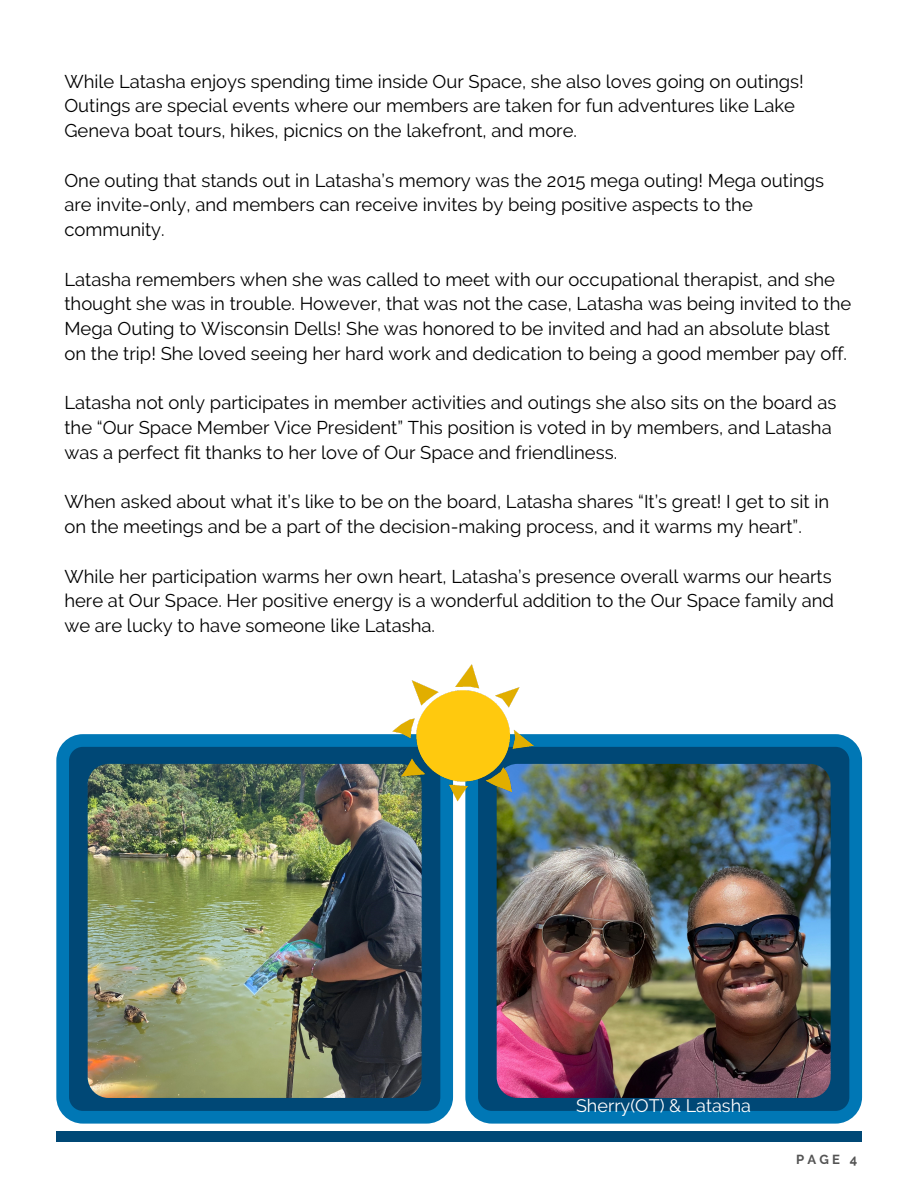
<style>
.page{position:relative;width:918px;height:1188px;background:#fff}
.page>*{position:absolute;margin:0;border:0;box-sizing:border-box;transform-origin:0 0}
.t1{font:18.45px/24.8px "Raleway";color:#000}
.t2{font:18px "Raleway";color:#fff}
.t3{font:700 13.05px "Raleway";color:#545454}
</style>
<div class="page">
<div style="left:56px;top:1132px;width:806px;height:10px;background:#004876"></div>
<svg style="left:465px;top:734px;width:397px;height:390px;fill:#004b76"></svg>
<img style="left:497px;top:764px;width:334px;height:334px;border-radius:21px">
<svg style="left:56px;top:734px;width:397px;height:390px;fill:#004a76"></svg>
<img style="left:88px;top:764px;width:334px;height:334px;border-radius:21px">
<img style="left:381px;top:664px;width:156px;height:145px">
<p class="t1" style="left:64px;top:69px;width:741px">While Latasha enjoys spending time inside Our Space, she also loves going on outings!<br>Outings are special events where our members are taken for fun adventures like Lake<br>Geneva boat tours, hikes, picnics on the lakefront, and more.</p>
<p class="t1" style="left:64px;top:168px;width:761px">One outing that stands out in Latasha’s memory was the 2015 mega outing! Mega outings are invite-only, and members can receive invites by being positive aspects to the community.</p>
<p class="t1" style="left:64px;top:267px;width:788px">Latasha remembers when she was called to meet with our occupational therapist, and she thought she was in trouble. However, that was not the case, Latasha was being invited to the Mega Outing to Wisconsin Dells! She was honored to be invited and had an absolute blast on the trip! She loved seeing her hard work and dedication to being a good member pay off.</p>
<p class="t1" style="left:64px;top:391px;width:774px">Latasha not only participates in member activities and outings she also sits on the board as the “Our Space Member Vice President” This position is voted in by members, and Latasha was a perfect fit thanks to her love of Our Space and friendliness.</p>
<p class="t1" style="left:64px;top:490px;width:766px">When asked about what it’s like to be on the board, Latasha shares “It’s great! I get to sit in on the meetings and be a part of the decision-making process, and it warms my heart”.</p>
<p class="t1" style="left:64px;top:564px;width:771px">While her participation warms her own heart, Latasha’s presence overall warms our hearts here at Our Space. Her positive energy is a wonderful addition to the Our Space family and we are lucky to have someone like Latasha.</p>
<p class="t2" style="left:576px;top:1095px;width:176px">Sherry(OT) &amp; Latasha</p>
<p class="t3" style="left:796px;top:1152px;width:63px">PAGE 4</p>
</div>
